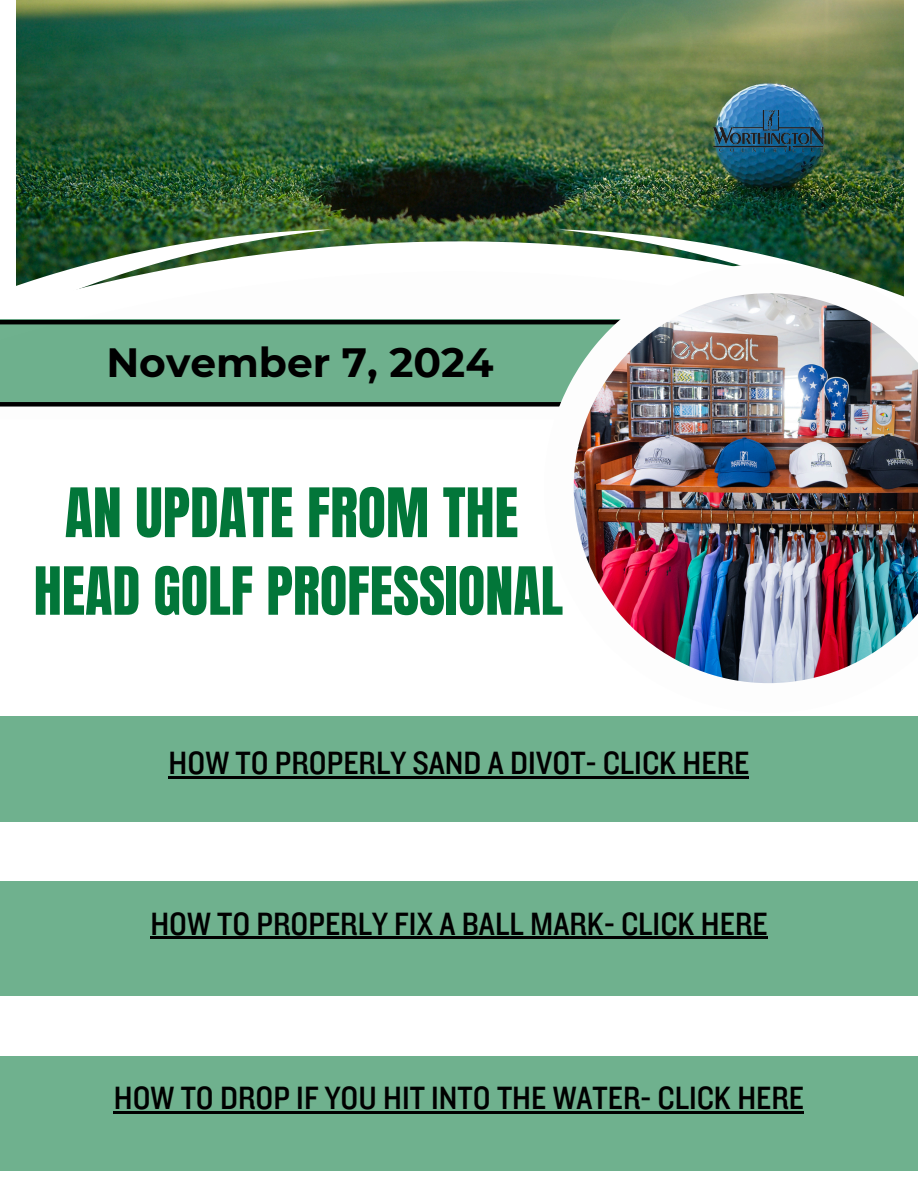
<style>
.page{position:relative;width:918px;height:1188px;background:#fff}
.page>*{position:absolute;margin:0;border:0;box-sizing:border-box;transform-origin:0 0}
.t1{font:57.9px "Anton";color:#027639}
.t2{font:56.4px "Anton";color:#027639}
.t3{font:700 40.8px "Montserrat";color:#000}
.t4{font:33.45px "Knockout 30";color:#000}
</style>
<div class="page">
<img style="left:17px;top:0;width:886px;height:221px">
<img style="left:16px;top:221px;width:888px;height:30px">
<svg style="left:0;top:251px;width:904px;height:69px"></svg>
<img style="left:711px;top:110px;width:115px;height:43px">
<div style="left:0;top:716px;width:918px;height:106px;background:#6fb18e"></div>
<div style="left:0;top:320px;width:651px;height:82px;background:#6eb08d"></div>
<div style="left:0;top:402px;width:588px;height:5px;background:#000"></div>
<hr style="left:0;top:320px;width:624px;height:4px;background:#000">
<svg style="left:544px;top:264px;width:360px;height:420px"></svg>
<img style="left:574px;top:293px;width:344px;height:390px">
<hr style="left:169px;top:777px;width:580px;height:2px;background:#000">
<div style="left:0;top:881px;width:918px;height:115px;background:#6fb18e"></div>
<hr style="left:150px;top:937px;width:618px;height:2px;background:#000">
<div style="left:0;top:1056px;width:918px;height:114px;background:#6fb18e"></div>
<hr style="left:114px;top:1111px;width:690px;height:2px;background:#000">
<h2 class="t3" style="left:106px;top:337px;width:389px">November 7, 2024</h2>
<p class="t1" style="left:65px;top:471px;width:455px">AN UPDATE FROM THE</p>
<p class="t2" style="left:34px;top:551px;width:531px">HEAD GOLF PROFESSIONAL</p>
<h1 class="t4" style="left:169px;top:742px;width:582px">HOW TO PROPERLY SAND A DIVOT- CLICK HERE</h1>
<p class="t4" style="left:150px;top:902px;width:619px">HOW TO PROPERLY FIX A BALL MARK- CLICK HERE</p>
<p class="t4" style="left:114px;top:1077px;width:692px">HOW TO DROP IF YOU HIT INTO THE WATER- CLICK HERE</p>
</div>
